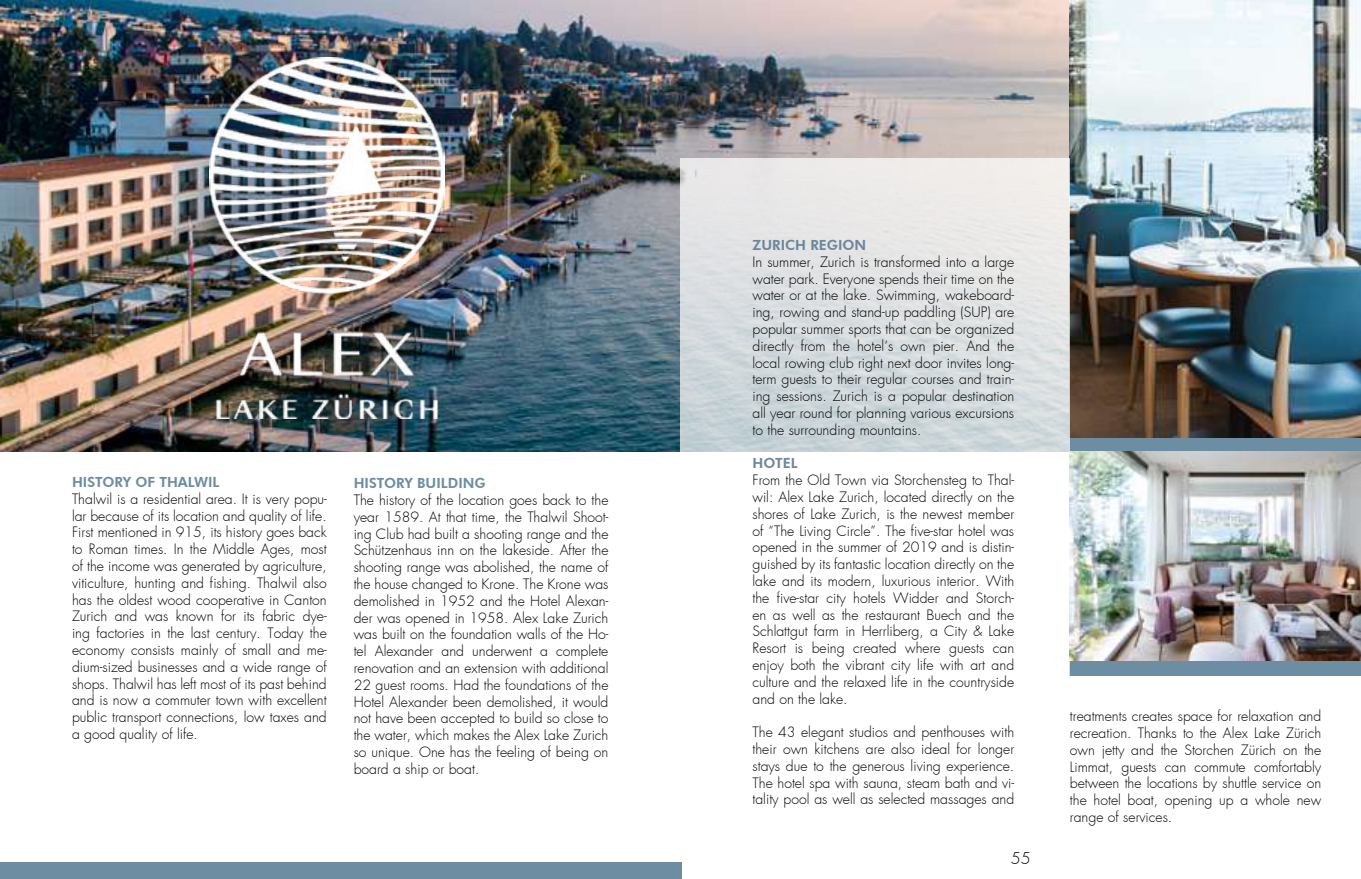
<style>
.page{position:relative;width:1361px;height:879px;background:#fff}
.page>*{position:absolute;margin:0;border:0;box-sizing:border-box;transform-origin:0 0}
.t1{font:300 16px "Futura";color:#000}
.t2{font:300 14px/16.8px "Futura";color:#000;text-align:justify}
.t3{font:800 14px "Futura BT";color:#6d8da2}
.t4{font:800 14px "Futura BT";color:#6d869d}
</style>
<div class="page">
<div style="left:0;top:863px;width:682px;height:16px;background:#6d8da2"></div>
<img style="left:0;top:0;width:1070px;height:451px">
<img style="left:209px;top:58px;width:235px;height:361px">
<div style="left:1070px;top:0;width:291px;height:676px;background:#6d8da2"></div>
<img style="left:1070px;top:0;width:291px;height:437px">
<svg style="left:680px;top:158px;width:390px;height:518px"></svg>
<img style="left:1070px;top:451px;width:291px;height:209px">
<p class="t3" style="left:72px;top:473px;width:149px">HISTORY OF THALWIL</p>
<p class="t2" style="left:72px;top:490px;width:256px">Thalwil is a residential area. It is very popu&shy;lar because of its location and quality of life.<br>First mentioned in 915, its history goes back to Roman times. In the Middle Ages, most of the income was generated by agriculture, viticulture, hunting and fishing. Thalwil also has the oldest wood cooperative in Canton Zurich and was known for its fabric dye&shy;ing factories in the last century. Today the economy consists mainly of small and me&shy;dium-sized businesses and a wide range of shops. Thalwil has left most of its past behind and is now a commuter town with excellent public transport connections, low taxes and a good quality of life.</p>
<p class="t3" style="left:354px;top:474px;width:134px">HISTORY BUILDING</p>
<p class="t2" style="left:354px;top:491px;width:256px">The history of the location goes back to the year 1589. At that time, the Thalwil Shoot&shy;ing Club had built a shooting range and the Schützenhaus inn on the lakeside. After the shooting range was abolished, the name of the house changed to Krone. The Krone was demolished in 1952 and the Hotel Alexan&shy;der was opened in 1958. Alex Lake Zurich was built on the foundation walls of the Ho&shy;tel Alexander and underwent a complete renovation and an extension with additional 22 guest rooms. Had the foundations of the Hotel Alexander been demolished, it would not have been accepted to build so close to the water, which makes the Alex Lake Zurich so unique. One has the feeling of being on board a ship or boat.</p>
<p class="t4" style="left:752px;top:236px;width:115px">ZURICH REGION</p>
<p class="t2" style="left:752px;top:253px;width:263px">In summer, Zurich is transformed into a large water park. Everyone spends their time on the water or at the lake. Swimming, wakeboard&shy;ing, rowing and stand-up paddling (SUP) are popular summer sports that can be organized directly from the hotel‘s own pier. And the local rowing club right next door invites long&shy;term guests to their regular courses and train&shy;ing sessions. Zurich is a popular destination all year round for planning various excursions to the surrounding mountains.</p>
<p class="t4" style="left:752px;top:455px;width:47px">HOTEL</p>
<p class="t2" style="left:752px;top:472px;width:263px">From the Old Town via Storchensteg to Thal&shy;wil: Alex Lake Zurich, located directly on the shores of Lake Zurich, is the newest member of “The Living Circle”. The five-star hotel was opened in the summer of 2019 and is distin&shy;guished by its fantastic location directly on the lake and its modern, luxurious interior. With the five-star city hotels Widder and Storch&shy;en as well as the restaurant Buech and the Schlattgut farm in Herrliberg, a City &amp; Lake Resort is being created where guests can enjoy both the vibrant city life with art and culture and the relaxed life in the countryside and on the lake.</p>
<p class="t2" style="left:752px;top:724px;width:263px">The 43 elegant studios and penthouses with their own kitchens are also ideal for longer stays due to the generous living experience.<br>The hotel spa with sauna, steam bath and vi&shy;tality pool as well as selected massages and</p>
<p class="t1" style="left:1011px;top:848px;width:21px">55</p>
<p class="t2" style="left:1070px;top:708px;width:253px">treatments creates space for relaxation and recreation. Thanks to the Alex Lake Zürich own jetty and the Storchen Zürich on the Limmat, guests can commute comfortably between the locations by shuttle service on the hotel boat, opening up a whole new range of services.</p>
</div>
